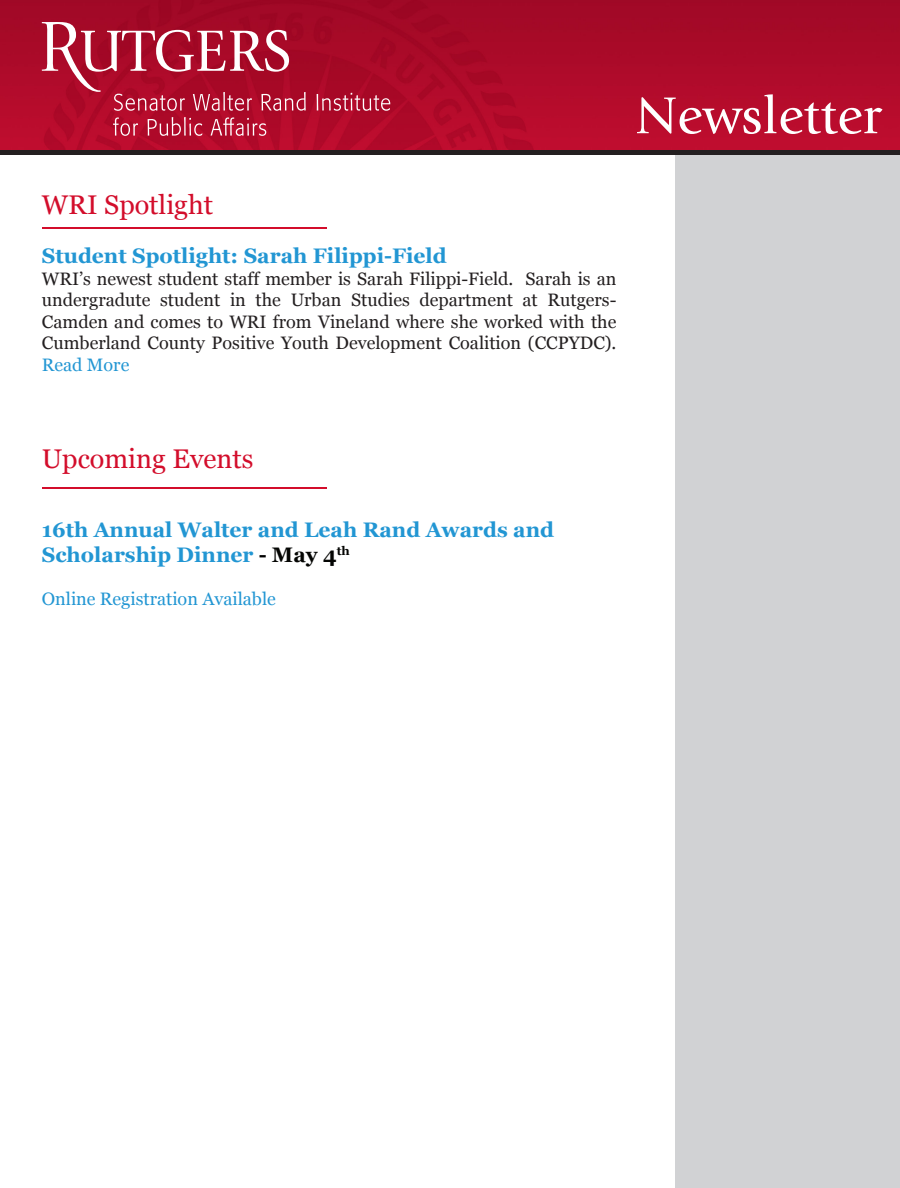
<style>
.page{position:relative;width:900px;height:1188px;background:#fff}
.page>*{position:absolute;margin:0;border:0;box-sizing:border-box;transform-origin:0 0}
.t1{font:54px "Giovanni Std";color:#fff}
.t2{font:27px "Georgia";color:#d30d2b}
.t3{font:700 21px/25.2px "Georgia";color:#2296d3}
.t4{font:18px/21.6px "Georgia";color:#231f20;text-align:justify}
.t5{font:18px "Georgia";color:#2296d3}
.s1{color:#2296d3}
.s2{color:#000}
.s3{color:#040503}
</style>
<div class="page">
<div style="left:675px;top:153px;width:225px;height:1035px;background:#d1d2d4"></div>
<img style="left:0;top:0;width:900px;height:150px">
<hr style="left:0;top:150px;width:900px;height:4px;background:#231f20">
<svg style="left:317px;top:93px;width:73px;height:18px"></svg>
<svg style="left:113px;top:117px;width:25px;height:19px"></svg>
<svg style="left:148px;top:117px;width:54px;height:19px"></svg>
<svg style="left:211px;top:117px;width:55px;height:19px"></svg>
<svg style="left:42px;top:22px;width:264px;height:89px;background:#b6314b"></svg>
<hr style="left:42px;top:227px;width:285px;height:1px;background:#d30d2b">
<hr style="left:42px;top:488px;width:285px;height:1px;background:#d30d2b">
<p class="t1" style="left:635px;top:85px;width:248px">Newsletter</p>
<p class="t2" style="left:42px;top:189px;width:173px">WRI Spotlight</p>
<p class="t3" style="left:42px;top:243px;width:406px">Student Spotlight: Sarah Filippi-Field</p>
<p class="t4" style="left:42px;top:268px;width:576px">WRI’s newest student staff member is Sarah Filippi-Field. Sarah is an undergradute student in the Urban Studies department at Rutgers-Camden and comes to WRI from Vineland where she worked with the Cumberland County Positive Youth Development Coalition (CCPYDC).<br><span class="s1">Read More</span></p>
<p class="t2" style="left:42px;top:443px;width:213px">Upcoming Events</p>
<p class="t3" style="left:42px;top:517px;width:514px">16th Annual Walter and Leah Rand Awards and<br>Scholarship Dinner <span class="s2">-</span> <span class="s3">May 4</span><sup>th</sup></p>
<p class="t5" style="left:42px;top:588px;width:236px">Online Registration Available</p>
</div>
